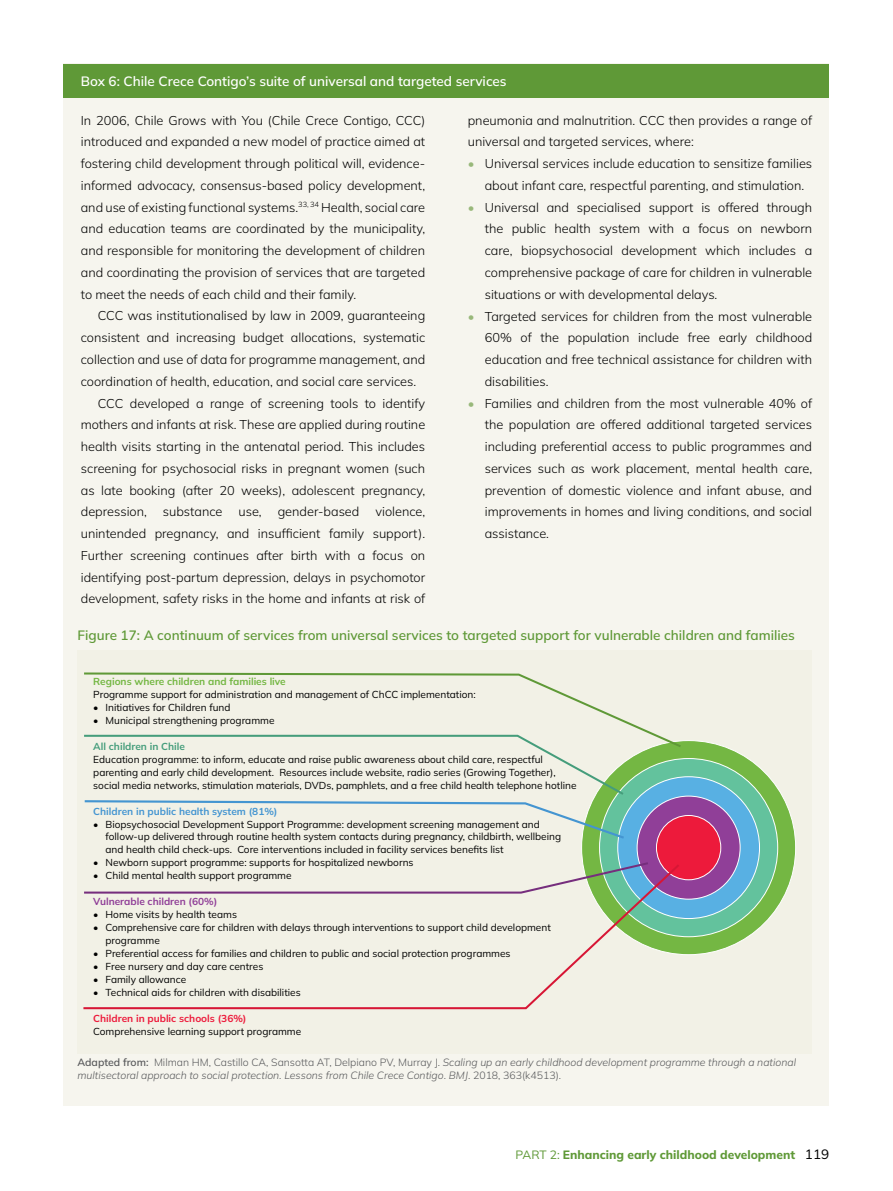
<style>
.page{position:relative;width:893px;height:1191px;background:#fff}
.page>*{position:absolute;margin:0;border:0;box-sizing:border-box;transform-origin:0 0}
.t1{font:600 13.5px "Mulish";color:#5f9937}
.t2{font:600 13.5px "Mulish";color:#fff}
.t3{font:300 12.75px/21.8px "Mulish";color:#000;text-align:justify}
.t4{font:800 12px "Mulish";color:#5f9937}
.t5{font:italic 300 10.5px/12.6px "Mulish";color:#58595b}
.t6{font:10.05px/12.9px "Mulish";color:#000}
.t7{font:700 10.05px "Mulish";color:#74b743}
.t8{font:700 10.05px "Mulish";color:#4495d1}
.t9{font:700 10.05px "Mulish";color:#ed1a3b}
.t10{font:700 10.05px "Mulish";color:#903f98}
.t11{font:700 10.05px "Mulish";color:#459d7b}
.s1{color:#98b87a}
.s2{font-weight:600;font-style:normal}
.s3{font-style:normal}
.s4{font-weight:400}
.s5{font-weight:400;font-size:13.5px;color:#000}
</style>
<div class="page">
<div style="left:64px;top:64px;width:765px;height:1042px;background:#f6f5ee"></div>
<div style="left:64px;top:64px;width:765px;height:34px;background:#5f9937"></div>
<div style="left:78px;top:650px;width:734px;height:403px;background:#f2f1e6"></div>
<div style="left:582px;top:740px;width:214px;height:214px;background:#74b743;border-radius:50%"></div>
<div style="left:599px;top:758px;width:179px;height:178px;background:#63c29d;border-radius:50%"></div>
<div style="left:618px;top:776px;width:141px;height:142px;background:#58b0e3;border-radius:50%"></div>
<div style="left:637px;top:796px;width:103px;height:103px;background:#903f98;border-radius:50%"></div>
<div style="left:656px;top:815px;width:65px;height:64px;background:#ed1a3b;border-radius:50%"></div>
<div style="left:656px;top:815px;width:65px;height:65px;border:1px solid #fff;border-radius:50%"></div>
<svg style="left:84px;top:672px;width:599px;height:77px"></svg>
<svg style="left:84px;top:733px;width:542px;height:107px"></svg>
<svg style="left:83px;top:862px;width:598px;height:148px"></svg>
<p class="t2" style="left:81px;top:72px;width:427px">Box 6: Chile Crece Contigo’s suite of universal and targeted services</p>
<p class="t3" style="left:81px;top:109px;width:346px">In 2006, Chile Grows with You (Chile Crece Contigo, CCC) introduced and expanded a new model of practice aimed at fostering child development through political will, evidence&shy;informed advocacy, consensus-based policy development, and use of existing functional systems.<sup>33,</sup> <sup>34</sup> Health, social care and education teams are coordinated by the municipality, and responsible for monitoring the development of children and coordinating the provision of services that are targeted to meet the needs of each child and their family.</p>
<p class="t3" style="left:98px;top:305px;width:329px">CCC was institutionalised by law in 2009, guaranteeing</p>
<p class="t3" style="left:81px;top:326px;width:346px">consistent and increasing budget allocations, systematic</p>
<p class="t3" style="left:81px;top:348px;width:346px">collection and use of data for programme management, and</p>
<p class="t3" style="left:81px;top:370px;width:337px">coordination of health, education, and social care services.</p>
<p class="t3" style="left:98px;top:392px;width:329px">CCC developed a range of screening tools to identify</p>
<p class="t3" style="left:81px;top:413px;width:346px">mothers and infants at risk. These are applied during routine</p>
<p class="t3" style="left:81px;top:435px;width:346px">health visits starting in the antenatal period. This includes</p>
<p class="t3" style="left:81px;top:457px;width:346px">screening for psychosocial risks in pregnant women (such</p>
<p class="t3" style="left:81px;top:479px;width:346px">as late booking (after 20 weeks), adolescent pregnancy,</p>
<p class="t3" style="left:81px;top:500px;width:68px">depression,</p>
<p class="t3" style="left:163px;top:500px;width:61px">substance</p>
<p class="t3" style="left:238px;top:500px;width:25px">use,</p>
<p class="t3" style="left:278px;top:500px;width:83px">gender-based</p>
<p class="t3" style="left:468px;top:109px;width:346px">pneumonia and malnutrition. CCC then provides a range of universal and targeted services, where:</p>
<p class="t3" style="left:485px;top:152px;width:329px;text-indent:-17px"><span class="s1">•</span> Universal services include education to sensitize families about infant care, respectful parenting, and stimulation.</p>
<p class="t3" style="left:485px;top:196px;width:329px;text-indent:-17px"><span class="s1">•</span> Universal and specialised support is offered through the public health system with a focus on newborn care, biopsychosocial development which includes a comprehensive package of care for children in vulnerable situations or with developmental delays.</p>
<p class="t3" style="left:485px;top:305px;width:329px;text-indent:-17px"><span class="s1">•</span> Targeted services for children from the most vulnerable 60% of the population include free early childhood education and free technical assistance for children with disabilities.</p>
<p class="t3" style="left:485px;top:392px;width:329px;text-indent:-17px"><span class="s1">•</span> Families and children from the most vulnerable 40% of the population are offered additional targeted services including preferential access to public programmes and services such as work placement, mental health care, prevention of domestic violence and infant abuse, and improvements in homes and living conditions, and social assistance.</p>
<p class="t3" style="left:81px;top:500px;width:346px;text-indent:295px">violence, unintended pregnancy, and insufficient family support).<br>Further screening continues after birth with a focus on identifying post-partum depression, delays in psychomotor development, safety risks in the home and infants at risk of</p>
<p class="t1" style="left:77px;top:626px;width:719px">Figure 17: A continuum of services from universal services to targeted support for vulnerable children and families</p>
<p class="t7" style="left:93px;top:674px;width:194px">Regions where children and families live</p>
<p class="t6" style="left:93px;top:687px;width:384px">Programme support for administration and management of ChCC implementation:</p>
<p class="t6" style="left:93px;top:700px;width:139px">• Initiatives for Children fund</p>
<p class="t6" style="left:93px;top:713px;width:183px">• Municipal strengthening programme</p>
<p class="t11" style="left:93px;top:739px;width:93px">All children in Chile</p>
<p class="t6" style="left:93px;top:752px;width:485px">Education programme: to inform, educate and raise public awareness about child care, respectful parenting and early child development. Resources include website, radio series (Growing Together), social media networks, stimulation materials, DVDs, pamphlets, and a free child health telephone hotline</p>
<p class="t8" style="left:93px;top:804px;width:186px">Children in public health system (81%)</p>
<p class="t6" style="left:106px;top:817px;width:457px;text-indent:-12px">• Biopsychosocial Development Support Programme: development screening management and follow-up delivered through routine health system contacts during pregnancy, childbirth, wellbeing and health child check-ups. Core interventions included in facility services benefits list</p>
<p class="t6" style="left:93px;top:856px;width:322px">• Newborn support programme: supports for hospitalized newborns</p>
<p class="t6" style="left:93px;top:869px;width:200px">• Child mental health support programme</p>
<p class="t10" style="left:93px;top:894px;width:126px">Vulnerable children (60%)</p>
<p class="t6" style="left:93px;top:908px;width:145px">• Home visits by health teams</p>
<p class="t6" style="left:106px;top:921px;width:447px;text-indent:-12px">• Comprehensive care for children with delays through interventions to support child development programme</p>
<p class="t6" style="left:93px;top:946px;width:419px">• Preferential access for families and children to public and social protection programmes</p>
<p class="t6" style="left:93px;top:959px;width:172px">• Free nursery and day care centres</p>
<p class="t6" style="left:93px;top:972px;width:94px">• Family allowance</p>
<p class="t6" style="left:93px;top:985px;width:209px">• Technical aids for children with disabilities</p>
<p class="t9" style="left:93px;top:1011px;width:155px">Children in public schools (36%)</p>
<p class="t6" style="left:93px;top:1024px;width:209px">Comprehensive learning support programme</p>
<p class="t5" style="left:77px;top:1056px;width:720px"><span class="s2">Adapted from:</span> <span class="s3">Milman HM, Castillo CA, Sansotta AT, Delpiano PV, Murray J.</span> Scaling up an early childhood development programme through a national multisectoral approach to social protection. Lessons from Chile Crece Contigo<span class="s3">.</span> BMJ<span class="s3">. 2018, 363(k4513).</span></p>
<p class="t4" style="left:516px;top:1146px;width:315px"><span class="s4">PART 2:</span> Enhancing early childhood development <span class="s5">119</span></p>
</div>
